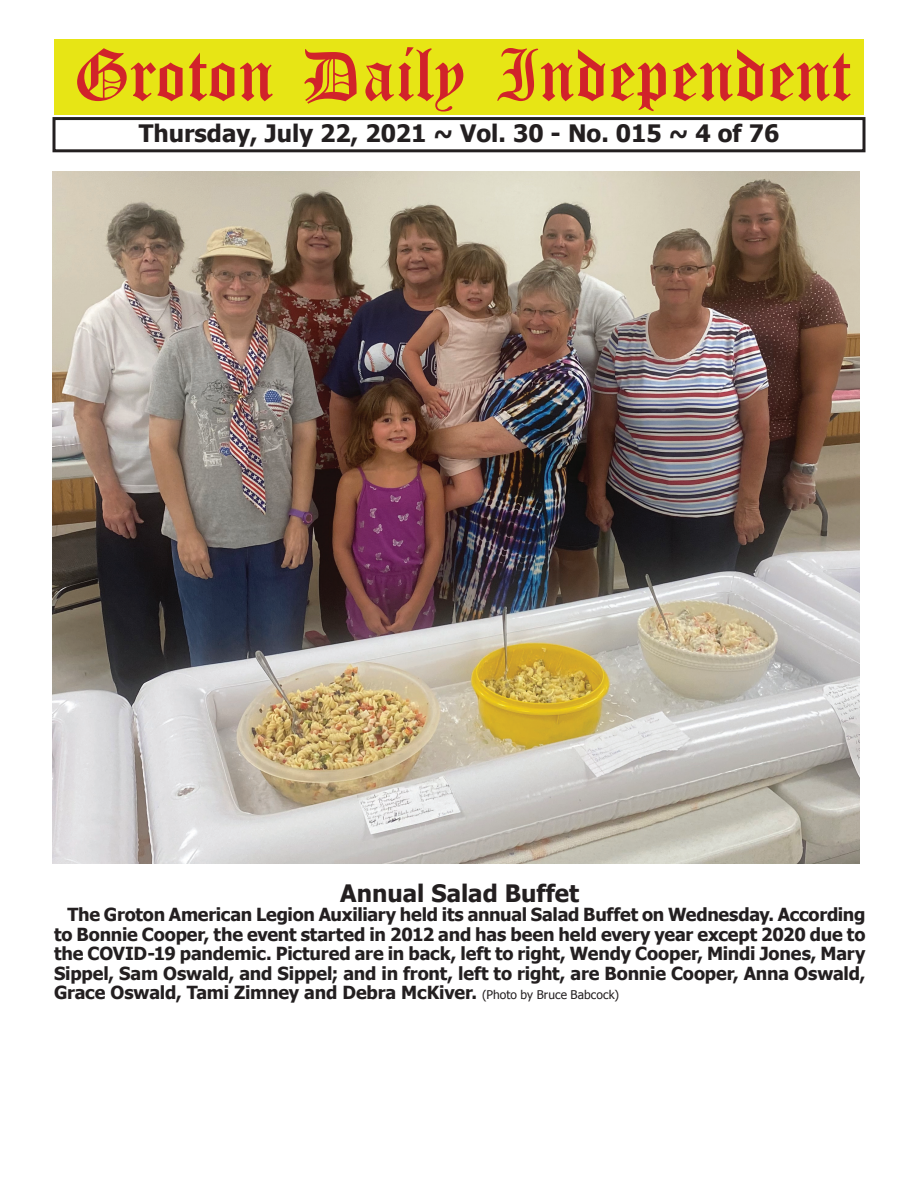
<style>
.page{position:relative;width:918px;height:1188px;background:#fff}
.page>*{position:absolute;margin:0;border:0;box-sizing:border-box;transform-origin:0 0}
.t1{font:54px "Old English Five";color:#d1232a}
.t2{font:700 24px "Tahoma";color:#231f20}
.t3{font:700 18px/19.5px "Tahoma";letter-spacing:-.01em;color:#231f20;text-align:justify}
.s1{font-weight:400;font-size:12px}
</style>
<div class="page">
<div style="left:52px;top:117px;width:814px;height:35px;border:3px solid #231f20"></div>
<div style="left:54px;top:40px;width:810px;height:75px;background:#e7e515"></div>
<img style="left:52px;top:172px;width:808px;height:692px">
<h1 class="t1" style="left:73px;top:50px;width:779px">Groton Daily Independent</h1>
<h2 class="t2" style="left:139px;top:116px;width:642px">Thursday, July 22, 2021 ~ Vol. 30 - No. 015 ~ 4 of 76</h2>
<h2 class="t2" style="left:340px;top:876px;width:240px">Annual Salad Buffet</h2>
<p class="t3" style="left:54px;top:904px;width:813px;text-indent:14px">The Groton American Legion Auxiliary held its annual Salad Buffet on Wednesday. According to Bonnie Cooper, the event started in 2012 and has been held every year except 2020 due to the COVID-19 pandemic. Pictured are in back, left to right, Wendy Cooper, Mindi Jones, Mary Sippel, Sam Oswald, and Sippel; and in front, left to right, are Bonnie Cooper, Anna Oswald, Grace Oswald, Tami Zimney and Debra McKiver. <span class="s1">(Photo by Bruce Babcock)</span></p>
</div>
